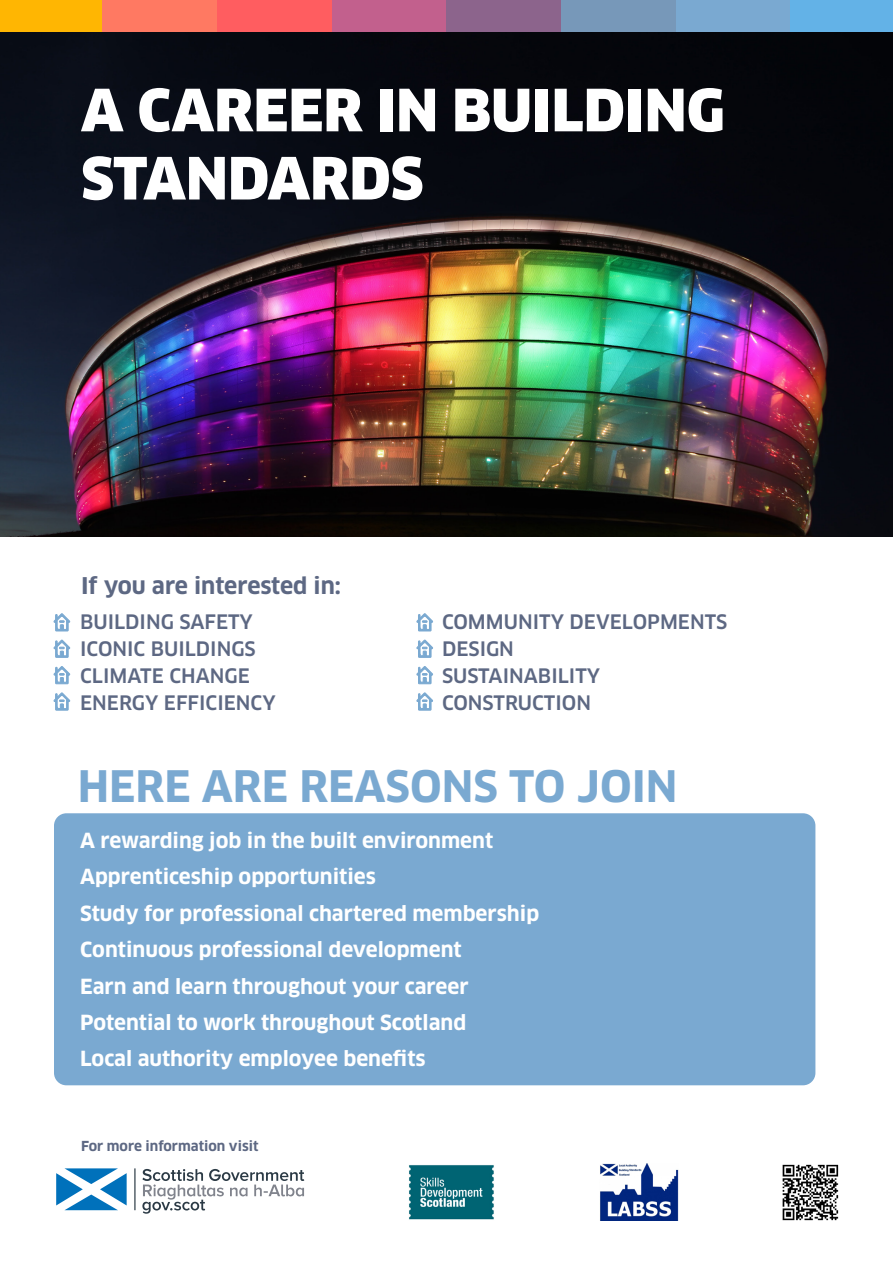
<style>
.page{position:relative;width:893px;height:1263px;background:#fff}
.page>*{position:absolute;margin:0;border:0;box-sizing:border-box;transform-origin:0 0}
.t1{font:900 56.85px/68.1px "Clan";color:#fff}
.t2{font:700 42.45px "Clan";color:#7aa9d1}
.t3{font:700 22.5px "Clan";color:#5d6883}
.t4{font:700 20.4px "Clan";color:#fff}
.t5{font:500 19.5px "Clan";color:#5d6883}
.t6{font:700 13.5px "Clan";color:#5d6883}
</style>
<div class="page">
<div style="left:54px;top:813px;width:761px;height:272px;background:#7aa9d1;border-radius:12px"></div>
<img style="left:0;top:32px;width:893px;height:504px">
<div style="left:0;top:0;width:102px;height:32px;background:#ffb602"></div>
<div style="left:102px;top:0;width:115px;height:32px;background:#ff7962"></div>
<div style="left:217px;top:0;width:115px;height:32px;background:#ff5d60"></div>
<div style="left:332px;top:0;width:114px;height:32px;background:#c2608d"></div>
<div style="left:446px;top:0;width:115px;height:32px;background:#8c648c"></div>
<div style="left:561px;top:0;width:115px;height:32px;background:#7798b9"></div>
<div style="left:676px;top:0;width:115px;height:32px;background:#7aa9d1"></div>
<div style="left:791px;top:0;width:102px;height:32px;background:#63b2e7"></div>
<hr style="left:134px;top:1168px;width:2px;height:42px;background:#2b3a45">
<svg style="left:56px;top:1168px;width:71px;height:42px"></svg>
<svg style="left:142px;top:1169px;width:162px;height:45px"></svg>
<img style="left:600px;top:1164px;width:78px;height:56px">
<svg style="left:53px;top:613px;width:17px;height:18px"></svg>
<svg style="left:416px;top:613px;width:17px;height:18px"></svg>
<svg style="left:53px;top:640px;width:17px;height:18px"></svg>
<svg style="left:416px;top:640px;width:17px;height:18px"></svg>
<svg style="left:53px;top:666px;width:17px;height:18px"></svg>
<svg style="left:416px;top:666px;width:17px;height:18px"></svg>
<svg style="left:53px;top:692px;width:17px;height:19px"></svg>
<svg style="left:416px;top:692px;width:17px;height:19px"></svg>
<img style="left:409px;top:1165px;width:85px;height:55px">
<img style="left:782px;top:1164px;width:57px;height:57px">
<p class="t1" style="left:81px;top:77px;width:645px">A CAREER IN BUILDING<br>STANDARDS</p>
<p class="t3" style="left:81px;top:571px;width:261px">If you are interested in:</p>
<p class="t5" style="left:80px;top:610px;width:174px">BUILDING SAFETY</p>
<p class="t5" style="left:80px;top:637px;width:177px">ICONIC BUILDINGS</p>
<p class="t5" style="left:80px;top:664px;width:171px">CLIMATE CHANGE</p>
<p class="t5" style="left:80px;top:691px;width:197px">ENERGY EFFICIENCY</p>
<p class="t5" style="left:442px;top:610px;width:287px">COMMUNITY DEVELOPMENTS</p>
<p class="t5" style="left:442px;top:637px;width:73px">DESIGN</p>
<p class="t5" style="left:442px;top:664px;width:160px">SUSTAINABILITY</p>
<p class="t5" style="left:442px;top:691px;width:150px">CONSTRUCTION</p>
<p class="t2" style="left:78px;top:760px;width:601px">HERE ARE REASONS TO JOIN</p>
<p class="t4" style="left:80px;top:828px;width:415px">A rewarding job in the built environment</p>
<p class="t4" style="left:80px;top:864px;width:297px">Apprenticeship opportunities</p>
<p class="t4" style="left:80px;top:901px;width:460px">Study for professional chartered membership</p>
<p class="t4" style="left:80px;top:937px;width:383px">Continuous professional development</p>
<p class="t4" style="left:80px;top:973px;width:390px">Earn and learn throughout your career</p>
<p class="t4" style="left:80px;top:1010px;width:388px">Potential to work throughout Scotland</p>
<p class="t4" style="left:80px;top:1046px;width:347px">Local authority employee benefits</p>
<p class="t6" style="left:81px;top:1137px;width:179px">For more information visit</p>
</div>
